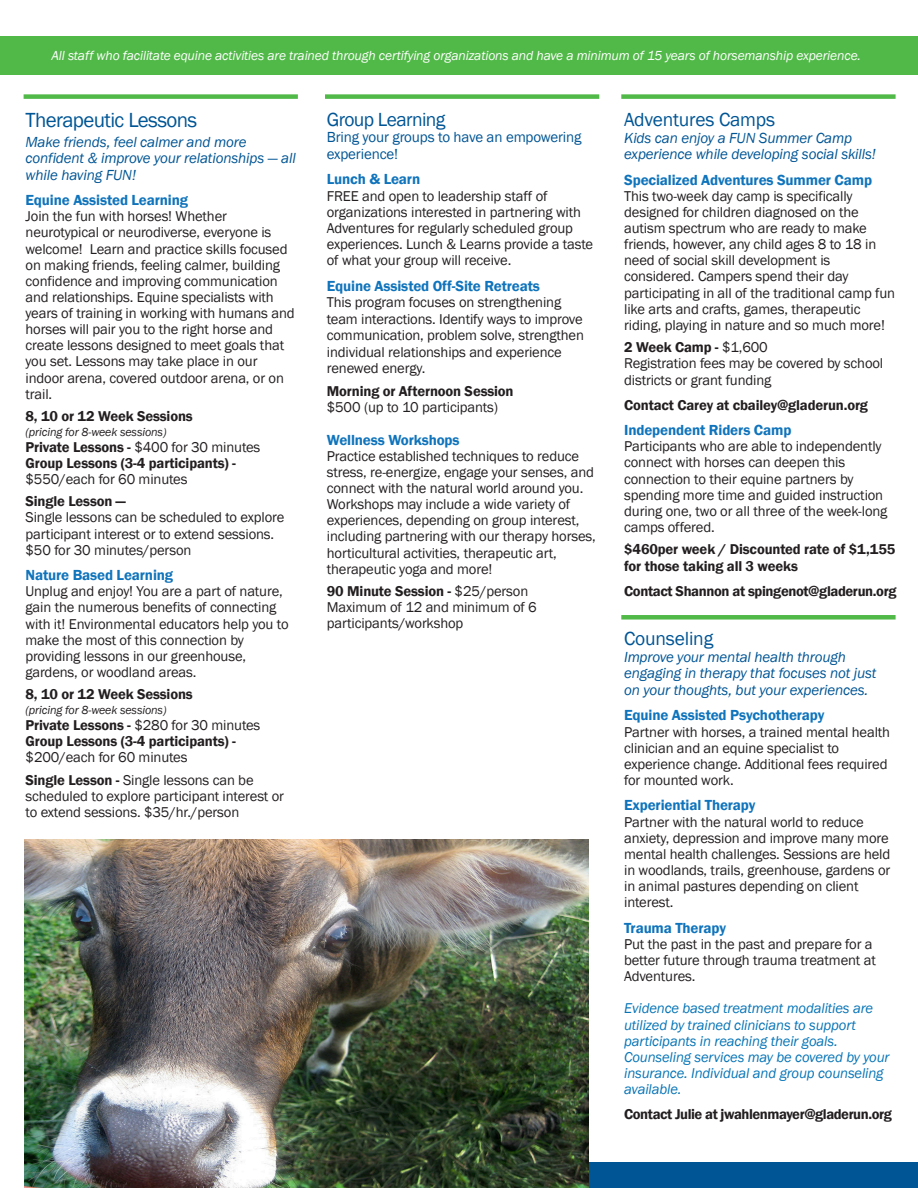
<style>
.page{position:relative;width:918px;height:1188px;background:#fff}
.page>*{position:absolute;margin:0;border:0;box-sizing:border-box;transform-origin:0 0}
.t1{font:21px "Franklin Gothic";letter-spacing:-.03em;color:#005595}
.t2{font:19.5px "Franklin Gothic";letter-spacing:-.01em;color:#005595}
.t3{font:19.5px "Franklin Gothic";letter-spacing:-.03em;color:#005595}
.t4{font:italic 15px/16.5px "Franklin Gothic";letter-spacing:-.01em;color:#005595}
.t5{font:600 15px "Franklin Gothic";letter-spacing:-.01em;color:#1074bc}
.t6{font:15px/16.5px "Franklin Gothic";letter-spacing:-.01em;color:#005595}
.t7{font:14.7px/16.2px "Franklin Gothic";letter-spacing:-.01em;color:#231f20}
.t8{font:600 14.7px/16.2px "Franklin Gothic";letter-spacing:-.01em;color:#231f20}
.t9{font:italic 14.7px/16.2px "Franklin Gothic";letter-spacing:-.01em;color:#0875b7}
.t10{font:600 14.7px "Franklin Gothic";letter-spacing:-.03em;color:#231f20}
.t11{font:italic 13.5px "Franklin Gothic";letter-spacing:-.01em;color:#fff}
.t12{font:italic 12px "Franklin Gothic";letter-spacing:-.01em;color:#231f20}
.s1{font-weight:400}
.s2{font-weight:600}
</style>
<div class="page">
<div style="left:621px;top:615px;width:275px;height:5px;background:#51b948"></div>
<div style="left:25px;top:1163px;width:893px;height:25px;background:#005595"></div>
<div style="left:0;top:37px;width:918px;height:38px;background:#51b948"></div>
<img style="left:25px;top:840px;width:563px;height:348px">
<div style="left:24px;top:94px;width:274px;height:5px;background:#51b948"></div>
<div style="left:325px;top:94px;width:274px;height:5px;background:#51b948"></div>
<div style="left:621px;top:94px;width:275px;height:5px;background:#51b948"></div>
<p class="t11" style="left:51px;top:47px;width:811px">All staff who facilitate equine activities are trained through certifying organizations and have a minimum of 15 years of horsemanship experience.</p>
<h1 class="t1" style="left:26px;top:107px;width:173px">Therapeutic Lessons</h1>
<p class="t4" style="left:26px;top:134px;width:272px">Make friends, feel calmer and more confident &amp; improve your relationships — all while having FUN!</p>
<p class="t5" style="left:26px;top:191px;width:164px">Equine Assisted Learning</p>
<p class="t7" style="left:26px;top:209px;width:271px">Join the fun with horses! Whether neurotypical or neurodiverse, everyone is welcome! Learn and practice skills focused on making friends, feeling calmer, building confidence and improving communication and relationships. Equine specialists with years of training in working with humans and horses will pair you to the right horse and create lessons designed to meet goals that you set. Lessons may take place in our indoor arena, covered outdoor arena, or on trail.</p>
<p class="t8" style="left:26px;top:408px;width:169px">8, 10 or 12 Week Sessions</p>
<p class="t12" style="left:26px;top:424px;width:142px">(pricing for 8-week sessions)</p>
<p class="t8" style="left:26px;top:439px;width:236px">Private Lessons - <span class="s1">$400 for 30 minutes<br></span>Group Lessons (3-4 participants) -</p>
<p class="t7" style="left:26px;top:472px;width:163px">$550/each for 60 minutes</p>
<p class="t8" style="left:26px;top:494px;width:102px">Single Lesson —</p>
<p class="t7" style="left:26px;top:510px;width:260px">Single lessons can be scheduled to explore participant interest or to extend sessions. $50 for 30 minutes/person</p>
<p class="t5" style="left:26px;top:566px;width:149px">Nature Based Learning</p>
<p class="t7" style="left:26px;top:584px;width:265px">Unplug and enjoy! You are a part of nature, gain the numerous benefits of connecting with it! Environmental educators help you to make the most of this connection by providing lessons in our greenhouse, gardens, or woodland areas.</p>
<p class="t8" style="left:26px;top:686px;width:169px">8, 10 or 12 Week Sessions</p>
<p class="t12" style="left:26px;top:703px;width:142px">(pricing for 8-week sessions)</p>
<p class="t8" style="left:26px;top:717px;width:236px">Private Lessons - <span class="s1">$280 for 30 minutes<br></span>Group Lessons (3-4 participants) -</p>
<p class="t7" style="left:26px;top:747px;width:230px;line-height:22.2px">$200/each for 60 minutes<br><span class="s2">Single Lesson -</span> Single lessons can be</p>
<p class="t7" style="left:26px;top:788px;width:260px">scheduled to explore participant interest or to extend sessions. $35/hr./person</p>
<h2 class="t3" style="left:327px;top:107px;width:120px">Group Learning</h2>
<p class="t6" style="left:327px;top:129px;width:256px">Bring your groups to have an empowering experience!</p>
<p class="t5" style="left:327px;top:170px;width:95px">Lunch &amp; Learn</p>
<p class="t7" style="left:327px;top:188px;width:268px">FREE and open to leadership staff of organizations interested in partnering with Adventures for regularly scheduled group experiences. Lunch &amp; Learns provide a taste of what your group will receive.</p>
<p class="t5" style="left:327px;top:276px;width:215px">Equine Assisted Off-Site Retreats</p>
<p class="t7" style="left:327px;top:294px;width:259px">This program focuses on strengthening team interactions. Identify ways to improve communication, problem solve, strengthen individual relationships and experience renewed energy.</p>
<p class="t8" style="left:327px;top:383px;width:188px">Morning or Afternoon Session</p>
<p class="t7" style="left:327px;top:399px;width:173px">$500 (up to 10 participants)</p>
<p class="t5" style="left:327px;top:430px;width:134px">Wellness Workshops</p>
<p class="t7" style="left:327px;top:448px;width:271px">Practice established techniques to reduce stress, re-energize, engage your senses, and connect with the natural world around you.<br>Workshops may include a wide variety of experiences, depending on group interest, including partnering with our therapy horses, horticultural activities, therapeutic art, therapeutic yoga and more!</p>
<p class="t7" style="left:327px;top:583px;width:212px"><span class="s2">90 Minute Session -</span> $25/person<br>Maximum of 12 and minimum of 6 participants/workshop</p>
<h2 class="t2" style="left:624px;top:108px;width:152px">Adventures Camps</h2>
<p class="t4" style="left:624px;top:130px;width:253px">Kids can enjoy a FUN Summer Camp experience while developing social skills!</p>
<p class="t5" style="left:624px;top:170px;width:249px">Specialized Adventures Summer Camp</p>
<p class="t7" style="left:624px;top:188px;width:272px">This two-week day camp is specifically designed for children diagnosed on the autism spectrum who are ready to make friends, however, any child ages 8 to 18 in need of social skill development is considered. Campers spend their day participating in all of the traditional camp fun like arts and crafts, games, therapeutic riding, playing in nature and so much more!</p>
<p class="t7" style="left:624px;top:340px;width:261px"><span class="s2">2 Week Camp -</span> $1,600<br>Registration fees may be covered by school districts or grant funding</p>
<p class="t8" style="left:624px;top:397px;width:245px">Contact Carey at cbailey@gladerun.org</p>
<p class="t5" style="left:624px;top:421px;width:169px">Independent Riders Camp</p>
<p class="t7" style="left:624px;top:439px;width:265px">Participants who are able to independently connect with horses can deepen this connection to their equine partners by spending more time and guided instruction during one, two or all three of the week-long camps offered.</p>
<p class="t8" style="left:624px;top:542px;width:273px">$460per week / Discounted rate of $1,155 for those taking all 3 weeks</p>
<p class="t8" style="left:624px;top:583px;width:274px">Contact Shannon at spingenot@gladerun.org</p>
<h2 class="t2" style="left:624px;top:627px;width:91px">Counseling</h2>
<p class="t4" style="left:624px;top:649px;width:254px">Improve your mental health through engaging in therapy that focuses not just on your thoughts, but your experiences.</p>
<p class="t5" style="left:624px;top:706px;width:202px">Equine Assisted Psychotherapy</p>
<p class="t7" style="left:624px;top:724px;width:268px">Partner with horses, a trained mental health clinician and an equine specialist to experience change. Additional fees required for mounted work.</p>
<p class="t5" style="left:624px;top:796px;width:133px">Experiential Therapy</p>
<p class="t7" style="left:624px;top:814px;width:268px">Partner with the natural world to reduce anxiety, depression and improve many more mental health challenges. Sessions are held in woodlands, trails, greenhouse, gardens or in animal pastures depending on client interest.</p>
<p class="t5" style="left:624px;top:918px;width:103px">Trauma Therapy</p>
<p class="t7" style="left:624px;top:936px;width:253px">Put the past in the past and prepare for a better future through trauma treatment at<br>Adventures.</p>
<p class="t9" style="left:624px;top:1001px;width:267px">Evidence based treatment modalities are utilized by trained clinicians to support participants in reaching their goals.<br>Counseling services may be covered by your insurance. Individual and group counseling available.</p>
<p class="t10" style="left:624px;top:1105px;width:269px">Contact Julie at jwahlenmayer@gladerun.org</p>
</div>
